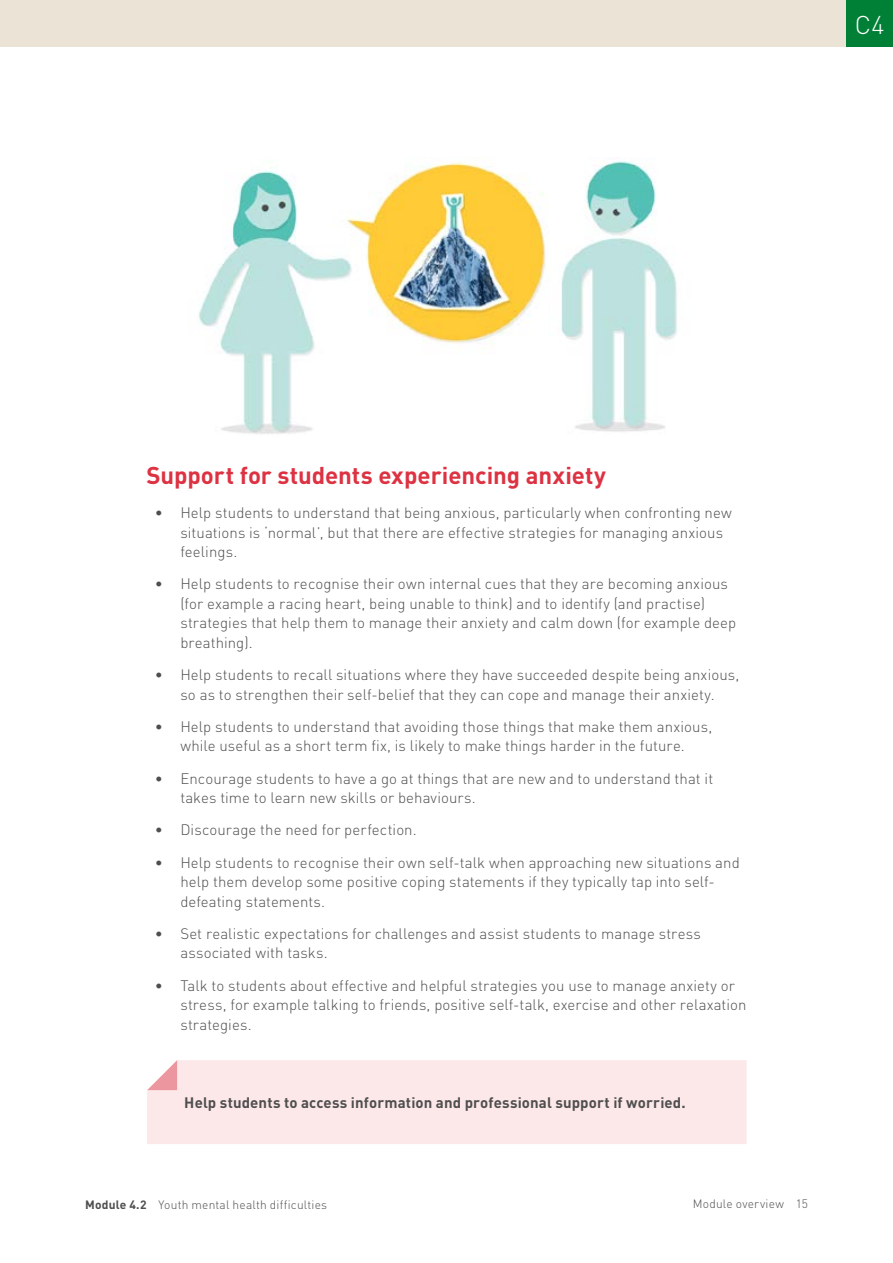
<style>
.page{position:relative;width:893px;height:1263px;background:#fff}
.page>*{position:absolute;margin:0;border:0;box-sizing:border-box;transform-origin:0 0}
.t1{font:300 25.5px "DIN Pro";color:#fff}
.Subhead_1{font:700 24px "DIN Pro";color:#dd3242}
.t2{font:300 15px/19.5px "DIN Pro";letter-spacing:.005em;color:#4f4e4f}
.callout{font:700 15px "DIN Pro";letter-spacing:.01em;color:#4f4e4f}
.t3{font:300 12px "DIN Pro";letter-spacing:.015em;color:#4f4e4f}
.s1{font-weight:700}
</style>
<div class="page">
<div style="left:0;top:0;width:893px;height:47px;background:#ebe3d6"></div>
<div style="left:846px;top:0;width:47px;height:47px;background:#008036"></div>
<div style="left:147px;top:1060px;width:600px;height:84px;background:#fde8e9"></div>
<svg style="left:147px;top:1060px;width:30px;height:30px"></svg>
<img style="left:199px;top:161px;width:478px;height:273px">
<h1 class="t1" style="left:855px;top:5px;width:31px">C4</h1>
<h2 class="Subhead_1" style="left:146px;top:455px;width:461px">Support for students experiencing anxiety</h2>
<p class="t2" style="left:180px;top:502px;width:553px;text-indent:-26px">• Help students to understand that being anxious, particularly when confronting new situations is ‘normal’, but that there are effective strategies for managing anxious feelings.</p>
<p class="t2" style="left:180px;top:573px;width:557px;text-indent:-26px">• Help students to recognise their own internal cues that they are becoming anxious (for example a racing heart, being unable to think) and to identify (and practise) strategies that help them to manage their anxiety and calm down (for example deep breathing).</p>
<p class="t2" style="left:155px;top:664px;width:586px;text-align:center">• Help students to recall situations where they have succeeded despite being anxious, so as to strengthen their self-belief that they can cope and manage their anxiety.</p>
<p class="t2" style="left:155px;top:715px;width:559px;text-align:center">• Help students to understand that avoiding those things that make them anxious, while useful as a short term fix, is likely to make things harder in the future.</p>
<p class="t2" style="left:180px;top:767px;width:534px;text-indent:-26px">• Encourage students to have a go at things that are new and to understand that it takes time to learn new skills or behaviours.</p>
<p class="t2" style="left:155px;top:819px;width:263px">• Discourage the need for perfection.</p>
<p class="t2" style="left:180px;top:851px;width:561px;text-indent:-26px">• Help students to recognise their own self-talk when approaching new situations and help them develop some positive coping statements if they typically tap into self&shy;defeating statements.</p>
<p class="t2" style="left:180px;top:922px;width:522px;text-indent:-26px">• Set realistic expectations for challenges and assist students to manage stress associated with tasks.</p>
<p class="t2" style="left:180px;top:974px;width:568px;text-indent:-26px">• Talk to students about effective and helpful strategies you use to manage anxiety or stress, for example talking to friends, positive self-talk, exercise and other relaxation strategies.</p>
<p class="callout" style="left:184px;top:1090px;width:503px">Help students to access information and professional support if worried.</p>
<p class="t3" style="left:85px;top:1195px;width:244px"><span class="s1">Module 4.2</span> Youth mental health difficulties</p>
<p class="t3" style="left:693px;top:1194px;width:117px">Module overview 15</p>
</div>
